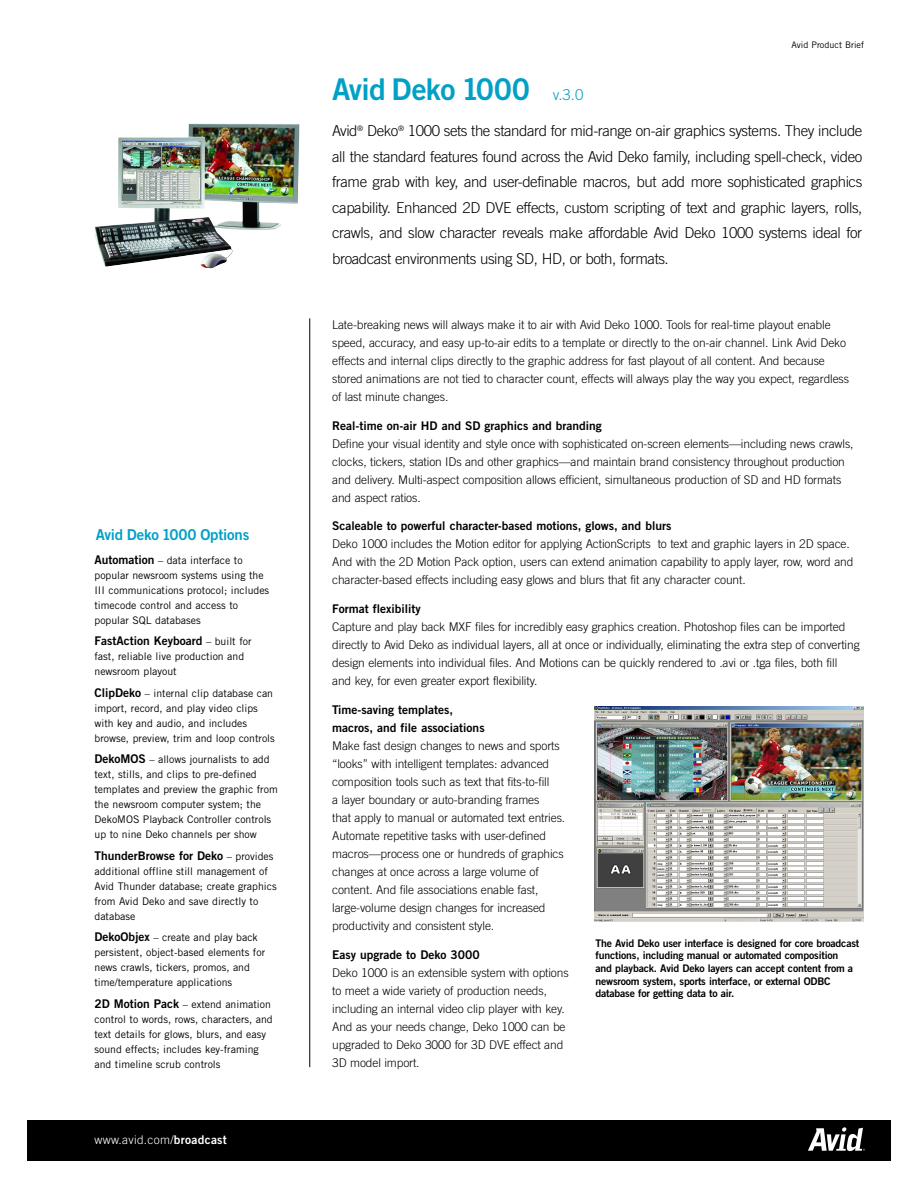
<style>
.page{position:relative;width:918px;height:1188px;background:#fff}
.page>*{position:absolute;margin:0;border:0;box-sizing:border-box;transform-origin:0 0}
.t1{font:30px "Trade Gothic Bold Two";letter-spacing:-.02em;color:#02a0c6}
.t2{font:300 15px/25.5px "Trade Gothic";letter-spacing:-.03em;color:#000;text-align:justify}
.t3{font:15px "Trade Gothic Bold Two";letter-spacing:-.01em;color:#02a0c6}
.t4{font:300 12px/18px "Trade Gothic";letter-spacing:-.01em;color:#000}
.t5{font:12px/18px "Trade Gothic Bold Two";color:#000}
.t6{font:300 12px "Trade Gothic";letter-spacing:.02em;color:#fff}
.t7{font:10.5px/15px "Trade Gothic";color:#000}
.t8{font:10.5px/12.6px "Trade Gothic Bold Two";letter-spacing:-.02em;color:#000}
.t9{font:9px "Trade Gothic";color:#000}
.s1{font-family:"Trade Gothic Bold Two";font-size:12px}
.s2{font-family:"Trade Gothic";font-size:10.5px}
.s3{font-family:"Trade Gothic Bold Two";font-weight:400}
.s4{font-family:"Trade Gothic";font-weight:300;font-size:15px}
</style>
<div class="page">
<div style="left:27px;top:1121px;width:864px;height:40px;background:#000"></div>
<svg style="left:808px;top:1127px;width:57px;height:24px"></svg>
<hr style="left:309px;top:318px;width:1px;height:749px;background:#000">
<img style="left:95px;top:123px;width:205px;height:145px">
<img style="left:594px;top:706px;width:269px;height:215px">
<p class="t3" style="left:96px;top:529px;width:155px">Avid Deko 1000 Options</p>
<p class="t7" style="left:94px;top:554px;width:176px"><span class="s1">Automation</span> – data interface to popular newsroom systems using the<br>III communications protocol; includes timecode control and access to popular SQL databases</p>
<p class="t5" style="left:94px;top:633px;width:159px">FastAction Keyboard <span class="s2">– built for</span></p>
<p class="t7" style="left:94px;top:650px;width:151px">fast, reliable live production and newsroom playout</p>
<p class="t7" style="left:94px;top:686px;width:182px"><span class="s1">ClipDeko</span> – internal clip database can import, record, and play video clips with key and audio, and includes browse, preview, trim and loop controls</p>
<p class="t7" style="left:94px;top:753px;width:185px"><span class="s1">DekoMOS</span> – allows journalists to add text, stills, and clips to pre-defined templates and preview the graphic from the newsroom computer system; the DekoMOS Playback Controller controls up to nine Deko channels per show</p>
<p class="t5" style="left:94px;top:848px;width:180px">ThunderBrowse for Deko <span class="s2">– provides</span></p>
<p class="t7" style="left:95px;top:864px;width:184px">additional offline still management of<br>Avid Thunder database; create graphics from Avid Deko and save directly to database</p>
<p class="t7" style="left:94px;top:931px;width:172px"><span class="s1">DekoObjex</span> – create and play back persistent, object-based elements for news crawls, tickers, promos, and time/temperature applications</p>
<p class="t7" style="left:94px;top:997px;width:180px"><span class="s1">2D Motion Pack</span> – extend animation control to words, rows, characters, and text details for glows, blurs, and easy sound effects; includes key-framing and timeline scrub controls</p>
<p class="t6" style="left:94px;top:1135px;width:134px">www.avid.com/<span class="s3">broadcast</span></p>
<p class="t9" style="left:792px;top:42px;width:74px">Avid Product Brief</p>
<h1 class="t1" style="left:332px;top:79px;width:253px">Avid Deko 1000 <span class="s4">v.3.0</span></h1>
<p class="t2" style="left:332px;top:120px;width:532px">Avid<sup>®</sup> Deko<sup>®</sup> 1000 sets the standard for mid-range on-air graphics systems. They include all the standard features found across the Avid Deko family, including spell-check, video frame grab with key, and user-definable macros, but add more sophisticated graphics capability. Enhanced 2D DVE effects, custom scripting of text and graphic layers, rolls, crawls, and slow character reveals make affordable Avid Deko 1000 systems ideal for broadcast environments using SD, HD, or both, formats.</p>
<p class="t4" style="left:332px;top:317px;width:518px">Late-breaking news will always make it to air with Avid Deko 1000. Tools for real-time playout enable speed, accuracy, and easy up-to-air edits to a template or directly to the on-air channel. Link Avid Deko effects and internal clips directly to the graphic address for fast playout of all content. And because stored animations are not tied to character count, effects will always play the way you expect, regardless of last minute changes.</p>
<p class="t5" style="left:332px;top:417px;width:271px">Real-time on-air HD and SD graphics and branding</p>
<p class="t4" style="left:332px;top:435px;width:523px">Define your visual identity and style once with sophisticated on-screen elements—including news crawls, clocks, tickers, station IDs and other graphics—and maintain brand consistency throughout production and delivery. Multi-aspect composition allows efficient, simultaneous production of SD and HD formats and aspect ratios.</p>
<p class="t5" style="left:332px;top:518px;width:341px">Scaleable to powerful character-based motions, glows, and blurs</p>
<p class="t4" style="left:332px;top:536px;width:523px">Deko 1000 includes the Motion editor for applying ActionScripts to text and graphic layers in 2D space.<br>And with the 2D Motion Pack option, users can extend animation capability to apply layer, row, word and character-based effects including easy glows and blurs that fit any character count.</p>
<p class="t5" style="left:332px;top:601px;width:90px">Format flexibility</p>
<p class="t4" style="left:332px;top:619px;width:529px">Capture and play back MXF files for incredibly easy graphics creation. Photoshop files can be imported directly to Avid Deko as individual layers, all at once or individually, eliminating the extra step of converting design elements into individual files. And Motions can be quickly rendered to .avi or .tga files, both fill<br>and key, for even greater export flexibility.</p>
<p class="t5" style="left:332px;top:702px;width:154px">Time-saving templates, macros, and file associations</p>
<p class="t4" style="left:332px;top:738px;width:234px">Make fast design changes to news and sports “looks” with intelligent templates: advanced composition tools such as text that fits-to-fill<br>a layer boundary or auto-branding frames<br>that apply to manual or automated text entries.<br>Automate repetitive tasks with user-defined macros—process one or hundreds of graphics changes at once across a large volume of content. And file associations enable fast, large-volume design changes for increased productivity and consistent style.</p>
<p class="t5" style="left:332px;top:947px;width:149px">Easy upgrade to Deko 3000</p>
<p class="t4" style="left:332px;top:965px;width:238px">Deko 1000 is an extensible system with options to meet a wide variety of production needs, including an internal video clip player with key.<br>And as your needs change, Deko 1000 can be upgraded to Deko 3000 for 3D DVE effect and 3D model import.</p>
<p class="t8" style="left:596px;top:938px;width:265px">The Avid Deko user interface is designed for core broadcast functions, including manual or automated composition<br>and playback. Avid Deko layers can accept content from a newsroom system, sports interface, or external ODBC database for getting data to air.</p>
</div>
